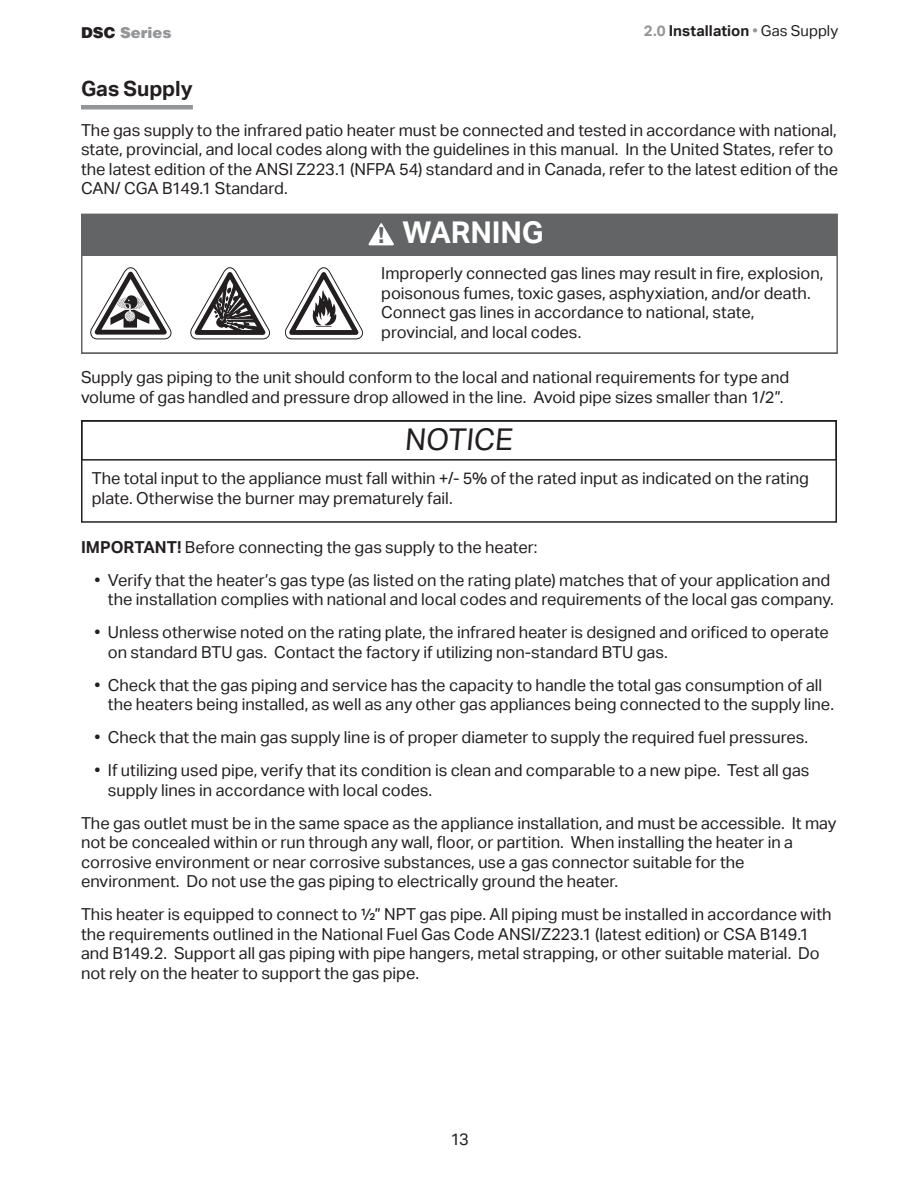
<style>
.page{position:relative;width:918px;height:1188px;background:#fff}
.page>*{position:absolute;margin:0;border:0;box-sizing:border-box;transform-origin:0 0}
.t1{font:700 30px "Aktiv Grotesk";letter-spacing:-.005em;color:#fff}
.t2{font:30px "Aktiv Grotesk";color:#231f20}
.t3{font:700 21px "Aktiv Grotesk";color:#231f20}
.t4{font:16.5px/19.5px "Aktiv Grotesk";color:#231f20}
.t5{font:700 15px "Aktiv Grotesk";letter-spacing:.005em;color:#231f20}
.t6{font:900 15px "Helvetica";color:#939598}
.s1{color:#231f20}
.s2{color:#939598}
.s3{font-weight:400;color:#939598}
.s4{font-weight:400}
.s5{font-family:"Helvetica";font-weight:900;font-stretch:condensed;font-size:21.15px;color:#636466}
.s6{font-weight:700}
</style>
<div class="page">
<hr style="left:81px;top:105px;width:112px;height:4px;background:#939598">
<svg style="left:190px;top:267px;width:80px;height:72px"></svg>
<svg style="left:285px;top:267px;width:78px;height:72px"></svg>
<svg style="left:90px;top:267px;width:81px;height:72px"></svg>
<div style="left:81px;top:214px;width:756px;height:41px;background:#636466"></div>
<svg style="left:369px;top:223px;width:25px;height:22px"></svg>
<div style="left:81px;top:420px;width:756px;height:41px;border:2px solid #231f20"></div>
<div style="left:81px;top:214px;width:757px;height:140px;border:2px solid #636466"></div>
<div style="left:81px;top:420px;width:756px;height:103px;border:2px solid #231f20"></div>
<p class="t6" style="left:81px;top:22px;width:92px"><span class="s1">DSC</span> Series</p>
<p class="t5" style="left:644px;top:22px;width:196px"><span class="s2">2.0</span> Installation <span class="s3">•</span> <span class="s4">Gas Supply</span></p>
<p class="t3" style="left:81px;top:76px;width:113px">Gas Supply</p>
<p class="t4" style="left:81px;top:120px;width:759px">The gas supply to the infrared patio heater must be connected and tested in accordance with national, state, provincial, and local codes along with the guidelines in this manual. In the United States, refer to the latest edition of the ANSI Z223.1 (NFPA 54) standard and in Canada, refer to the latest edition of the CAN/ CGA B149.1 Standard.</p>
<h1 class="t1" style="left:378px;top:215px;width:167px"><span class="s5">!</span> WARNING</h1>
<p class="t4" style="left:381px;top:264px;width:444px">Improperly connected gas lines may result in fire, explosion, poisonous fumes, toxic gases, asphyxiation, and/or death.<br>Connect gas lines in accordance to national, state, provincial, and local codes.</p>
<p class="t4" style="left:81px;top:368px;width:710px">Supply gas piping to the unit should conform to the local and national requirements for type and volume of gas handled and pressure drop allowed in the line. Avoid pipe sizes smaller than 1/2”.</p>
<h1 class="t2" style="left:404px;top:422px;width:115px">NOTICE</h1>
<p class="t4" style="left:92px;top:469px;width:719px">The total input to the appliance must fall within +/- 5% of the rated input as indicated on the rating plate. Otherwise the burner may prematurely fail.</p>
<p class="t4" style="left:81px;top:537px;width:458px"><span class="s6">IMPORTANT!</span> Before connecting the gas supply to the heater:</p>
<p class="t4" style="left:94px;top:570px;width:741px;text-align:right">• Verify that the heater’s gas type (as listed on the rating plate) matches that of your application and the installation complies with national and local codes and requirements of the local gas company.</p>
<p class="t4" style="left:108px;top:623px;width:722px;text-indent:-13px">• Unless otherwise noted on the rating plate, the infrared heater is designed and orificed to operate on standard BTU gas. Contact the factory if utilizing non-standard BTU gas.</p>
<p class="t4" style="left:108px;top:675px;width:728px;text-indent:-13px">• Check that the gas piping and service has the capacity to handle the total gas consumption of all the heaters being installed, as well as any other gas appliances being connected to the supply line.</p>
<p class="t4" style="left:94px;top:728px;width:715px">• Check that the main gas supply line is of proper diameter to supply the required fuel pressures.</p>
<p class="t4" style="left:108px;top:761px;width:703px;text-indent:-13px">• If utilizing used pipe, verify that its condition is clean and comparable to a new pipe. Test all gas supply lines in accordance with local codes.</p>
<p class="t4" style="left:81px;top:813px;width:757px">The gas outlet must be in the same space as the appliance installation, and must be accessible. It may not be concealed within or run through any wall, floor, or partition. When installing the heater in a corrosive environment or near corrosive substances, use a gas connector suitable for the environment. Do not use the gas piping to electrically ground the heater.</p>
<p class="t4" style="left:81px;top:905px;width:752px">This heater is equipped to connect to ½” NPT gas pipe. All piping must be installed in accordance with the requirements outlined in the National Fuel Gas Code ANSI/Z223.1 (latest edition) or CSA B149.1 and B149.2. Support all gas piping with pipe hangers, metal strapping, or other suitable material. Do not rely on the heater to support the gas pipe.</p>
<p class="t4" style="left:450px;top:1130px;width:20px">13</p>
</div>
